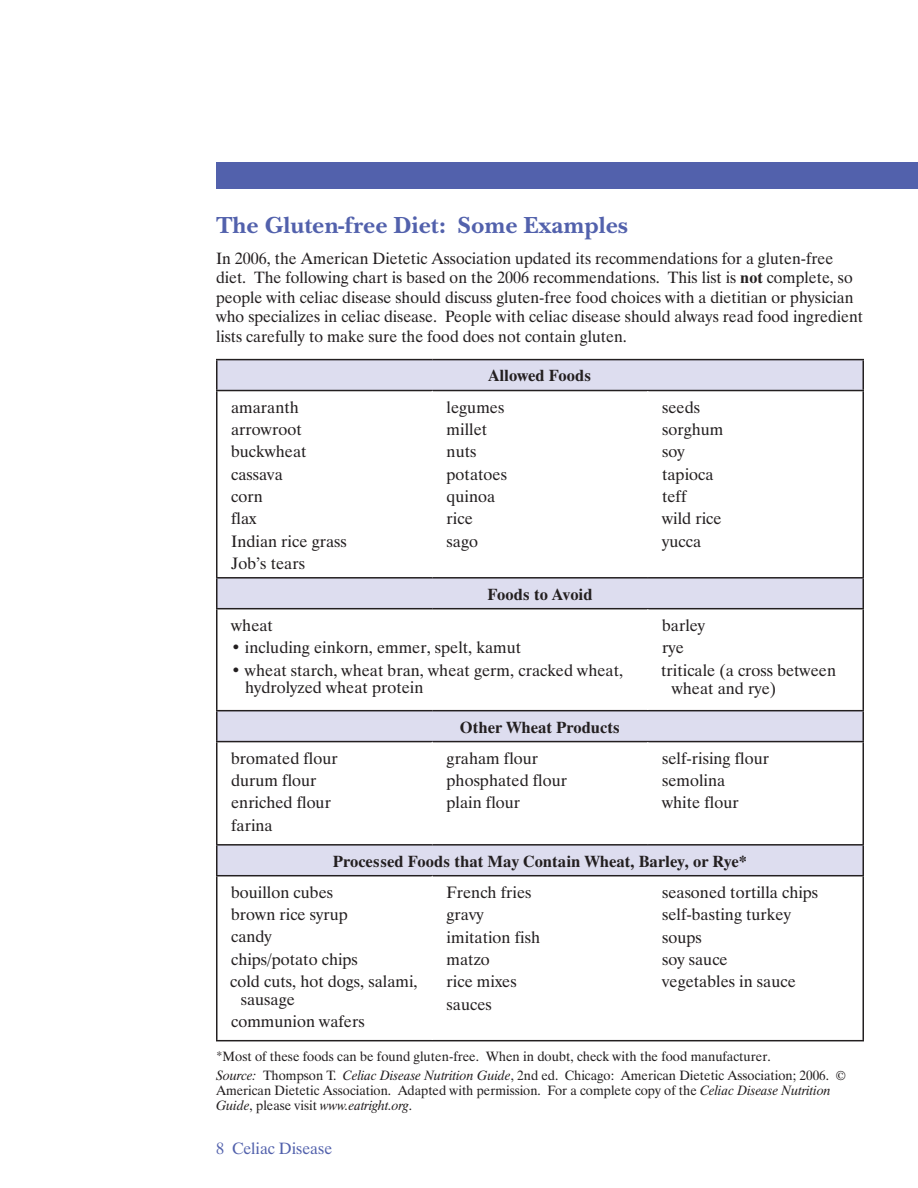
<style>
.page{position:relative;width:918px;height:1188px;background:#fff}
.page>*{position:absolute;margin:0;border:0;box-sizing:border-box;transform-origin:0 0}
.t1{font:700 24px "New Baskerville ITC";color:#5261ac}
.t2{font:16.5px/22.4px "Dutch 801 BT";color:#231f20}
.t3{font:700 16.5px "Dutch 801 BT";color:#231f20}
.t4{font:16.35px/19.5px "Dutch 801 BT";color:#231f20}
.t5{font:16.35px "Dutch 801 BT";color:#5261ac}
.t6{font:13.5px/19.2px "Dutch 801 BT";color:#231f20}
.s1{font-weight:700}
.s2{font-style:italic}
</style>
<div class="page">
<div style="left:217px;top:360px;width:646px;height:31px;background:#ddddef"></div>
<div style="left:217px;top:578px;width:646px;height:31px;background:#ddddef"></div>
<div style="left:217px;top:711px;width:646px;height:31px;background:#ddddef"></div>
<div style="left:217px;top:845px;width:646px;height:31px;background:#ddddef"></div>
<hr style="left:216px;top:359px;width:216px;height:1px;background:#231f20">
<hr style="left:216px;top:360px;width:2px;height:30px;background:#231f20">
<hr style="left:432px;top:359px;width:432px;height:1px;background:#231f20">
<hr style="left:862px;top:360px;width:2px;height:30px;background:#231f20">
<hr style="left:216px;top:390px;width:216px;height:1px;background:#231f20">
<hr style="left:216px;top:391px;width:2px;height:186px;background:#231f20">
<hr style="left:432px;top:390px;width:432px;height:1px;background:#231f20">
<hr style="left:862px;top:391px;width:2px;height:186px;background:#231f20">
<hr style="left:216px;top:577px;width:216px;height:2px;background:#231f20">
<hr style="left:216px;top:579px;width:2px;height:29px;background:#231f20">
<hr style="left:432px;top:577px;width:432px;height:2px;background:#231f20">
<hr style="left:862px;top:579px;width:2px;height:29px;background:#231f20">
<hr style="left:216px;top:608px;width:216px;height:1px;background:#231f20">
<hr style="left:216px;top:609px;width:2px;height:101px;background:#231f20">
<hr style="left:432px;top:608px;width:432px;height:1px;background:#231f20">
<hr style="left:862px;top:609px;width:2px;height:101px;background:#231f20">
<hr style="left:216px;top:710px;width:216px;height:1px;background:#231f20">
<hr style="left:216px;top:711px;width:2px;height:30px;background:#231f20">
<hr style="left:432px;top:710px;width:432px;height:1px;background:#231f20">
<hr style="left:862px;top:711px;width:2px;height:30px;background:#231f20">
<hr style="left:216px;top:741px;width:216px;height:1px;background:#231f20">
<hr style="left:216px;top:742px;width:2px;height:102px;background:#231f20">
<hr style="left:432px;top:741px;width:432px;height:1px;background:#231f20">
<hr style="left:862px;top:742px;width:2px;height:102px;background:#231f20">
<hr style="left:216px;top:844px;width:216px;height:2px;background:#231f20">
<hr style="left:216px;top:846px;width:2px;height:29px;background:#231f20">
<hr style="left:432px;top:844px;width:432px;height:2px;background:#231f20">
<hr style="left:862px;top:846px;width:2px;height:29px;background:#231f20">
<hr style="left:216px;top:875px;width:216px;height:1px;background:#231f20">
<hr style="left:216px;top:876px;width:2px;height:164px;background:#231f20">
<hr style="left:432px;top:875px;width:432px;height:1px;background:#231f20">
<hr style="left:862px;top:876px;width:2px;height:164px;background:#231f20">
<hr style="left:216px;top:1040px;width:648px;height:1px;background:#231f20">
<div style="left:217px;top:163px;width:700px;height:25px;background:#5261ac"></div>
<div style="left:216px;top:162px;width:702px;height:27px;border:2px solid #5261ac"></div>
<h2 class="t1" style="left:216px;top:216px;width:414px">The Gluten-free Diet: Some Examples</h2>
<p class="t4" style="left:216px;top:250px;width:649px">In 2006, the American Dietetic Association updated its recommendations for a gluten-free diet. The following chart is based on the 2006 recommendations. This list is <span class="s1">not</span> complete, so people with celiac disease should discuss gluten-free food choices with a dietitian or physician who specializes in celiac disease. People with celiac disease should always read food ingredient lists carefully to make sure the food does not contain gluten.</p>
<p class="t3" style="left:489px;top:370px;width:104px">Allowed Foods</p>
<p class="t2" style="left:231px;top:397px;width:69px">amaranth</p>
<p class="t2" style="left:447px;top:398px;width:59px">legumes</p>
<p class="t2" style="left:662px;top:398px;width:39px">seeds</p>
<p class="t2" style="left:231px;top:420px;width:72px">arrowroot</p>
<p class="t2" style="left:447px;top:420px;width:42px">millet</p>
<p class="t2" style="left:662px;top:420px;width:63px">sorghum</p>
<p class="t2" style="left:231px;top:442px;width:77px">buckwheat</p>
<p class="t2" style="left:447px;top:442px;width:31px">nuts</p>
<p class="t2" style="left:662px;top:442px;width:24px">soy</p>
<p class="t2" style="left:231px;top:464px;width:53px">cassava</p>
<p class="t2" style="left:447px;top:464px;width:62px">potatoes</p>
<p class="t2" style="left:662px;top:465px;width:53px">tapioca</p>
<p class="t2" style="left:231px;top:487px;width:33px">corn</p>
<p class="t2" style="left:447px;top:487px;width:50px">quinoa</p>
<p class="t2" style="left:662px;top:487px;width:26px">teff</p>
<p class="t2" style="left:231px;top:509px;width:27px">flax</p>
<p class="t2" style="left:447px;top:509px;width:28px">rice</p>
<p class="t2" style="left:662px;top:509px;width:61px">wild rice</p>
<p class="t2" style="left:231px;top:531px;width:117px">Indian rice grass</p>
<p class="t2" style="left:447px;top:531px;width:33px">sago</p>
<p class="t2" style="left:662px;top:531px;width:41px">yucca</p>
<p class="t2" style="left:231px;top:554px;width:75px">Job’s tears</p>
<p class="t3" style="left:487px;top:588px;width:107px">Foods to Avoid</p>
<p class="t2" style="left:231px;top:616px;width:43px">wheat</p>
<p class="t2" style="left:231px;top:638px;width:292px">• including einkorn, emmer, spelt, kamut</p>
<p class="t2" style="left:245px;top:663px;width:380px;line-height:17.9px;text-indent:-14px">• wheat starch, wheat bran, wheat germ, cracked wheat, hydrolyzed wheat protein</p>
<p class="t3" style="left:460px;top:721px;width:162px">Other Wheat Products</p>
<p class="t2" style="left:661px;top:616px;width:176px">barley<br>rye<br>triticale (a cross between</p>
<p class="t2" style="left:672px;top:678px;width:106px">wheat and rye)</p>
<p class="t2" style="left:231px;top:749px;width:108px">bromated flour</p>
<p class="t2" style="left:447px;top:749px;width:93px">graham flour</p>
<p class="t2" style="left:662px;top:749px;width:108px">self-rising flour</p>
<p class="t2" style="left:231px;top:771px;width:87px">durum flour</p>
<p class="t2" style="left:447px;top:771px;width:122px">phosphated flour</p>
<p class="t2" style="left:662px;top:771px;width:65px">semolina</p>
<p class="t2" style="left:231px;top:793px;width:101px">enriched flour</p>
<p class="t2" style="left:447px;top:793px;width:75px">plain flour</p>
<p class="t2" style="left:662px;top:793px;width:78px">white flour</p>
<p class="t2" style="left:231px;top:816px;width:43px">farina</p>
<p class="t3" style="left:333px;top:855px;width:416px">Processed Foods that May Contain Wheat, Barley, or Rye*</p>
<p class="t2" style="left:230px;top:883px;width:189px">bouillon cubes<br>brown rice syrup<br>candy<br>chips/potato chips<br>cold cuts, hot dogs, salami,</p>
<p class="t2" style="left:231px;top:990px;width:135px;text-indent:10px">sausage communion wafers</p>
<p class="t2" style="left:447px;top:883px;width:95px">French fries gravy imitation fish matzo<br>rice mixes sauces</p>
<p class="t2" style="left:662px;top:883px;width:158px">seasoned tortilla chips self-basting turkey soups<br>soy sauce<br>vegetables in sauce</p>
<p class="t6" style="left:216px;top:1048px;width:632px">*Most of these foods can be found gluten-free. When in doubt, check with the food manufacturer.<br><span class="s2">Source:</span> Thompson T. <span class="s2">Celiac Disease Nutrition Guide</span>, 2nd ed. Chicago: American Dietetic Association; 2006. ©</p>
<p class="t6" style="left:216px;top:1084px;width:617px;line-height:15px">American Dietetic Association. Adapted with permission. For a complete copy of the <span class="s2">Celiac Disease Nutrition<br>Guide</span>, please visit <span class="s2">www.eatright.org</span>.</p>
<p class="t5" style="left:216px;top:1143px;width:118px">8 Celiac Disease</p>
</div>
